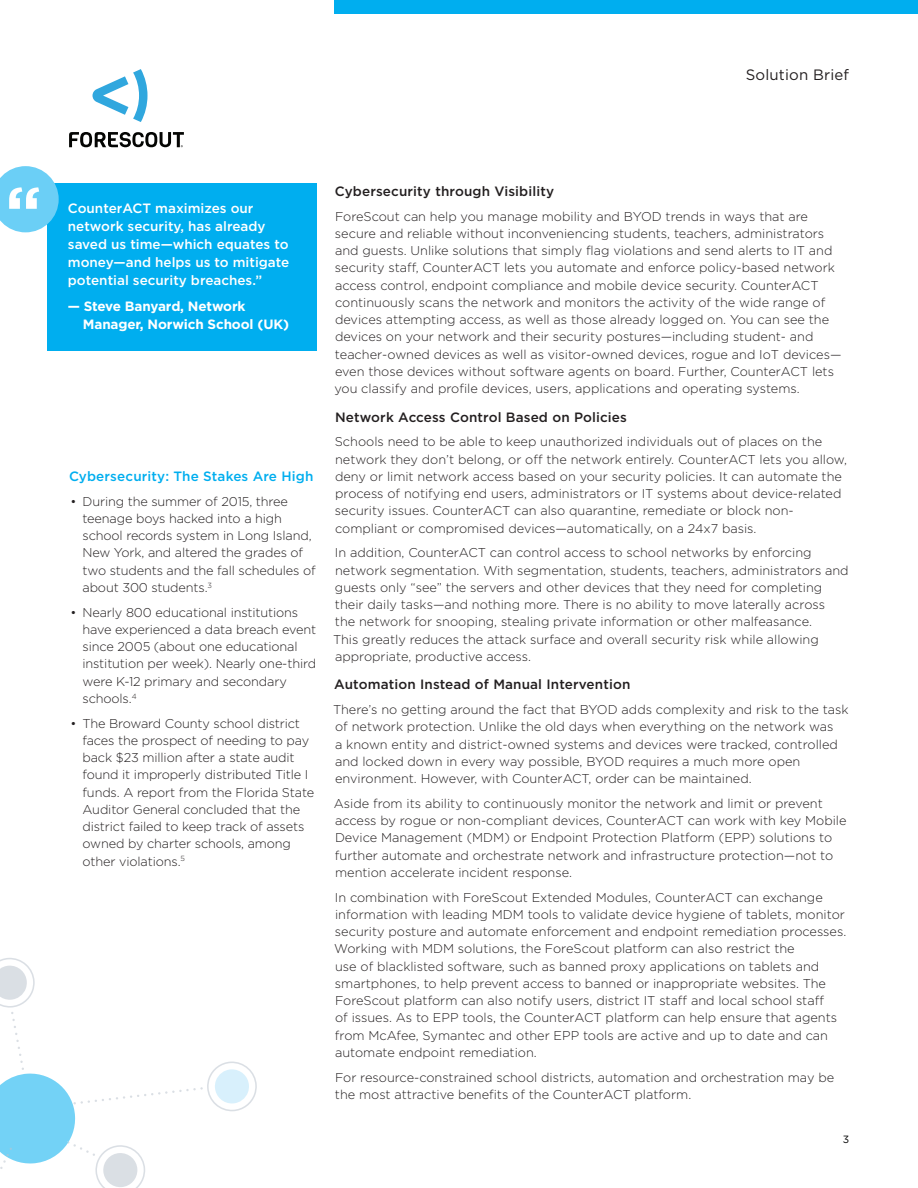
<style>
.page{position:relative;width:918px;height:1188px;background:#fff}
.page>*{position:absolute;margin:0;border:0;box-sizing:border-box;transform-origin:0 0}
.Contact_Info{font:700 66.45px "Gotham";color:#fff}
.t1{font:15px "Gotham";letter-spacing:.01em;color:#231f20}
.t2{font:500 13.5px/18px "Gotham";color:#fff}
.FS_Body_Subhead{font:500 13.5px "Gotham";letter-spacing:.01em;color:#231f20}
.Quote_attributions{font:700 13.5px/18px "Gotham";letter-spacing:-.01em;color:#fff}
.Sidebar_Header{font:500 13.5px "Gotham";letter-spacing:.01em;color:#00aeef}
.FS_Body_Copy{font:300 12.75px/17.2px "Gotham";color:#231f20}
.FS_Body_Bullets{font:300 12.75px/17.2px "Gotham";letter-spacing:-.01em;color:#231f20}
.t3{font:10.5px "Gotham";color:#000}
</style>
<div class="page">
<svg style="left:0;top:958px;width:257px;height:230px"></svg>
<svg style="left:93px;top:69px;width:55px;height:53px"></svg>
<svg style="left:69px;top:132px;width:115px;height:15px"></svg>
<div style="left:335px;top:0;width:583px;height:14px;background:#00aeef"></div>
<div style="left:47px;top:183px;width:270px;height:168px;background:#00aeef"></div>
<svg style="left:0;top:166px;width:59px;height:66px"></svg>
<p class="t1" style="left:746px;top:66px;width:105px">Solution Brief</p>
<p class="Contact_Info" style="left:5px;top:172px;width:37px">“</p>
<p class="t2" style="left:68px;top:199px;width:223px">CounterACT maximizes our network security, has already saved us time—which equates to money—and helps us to mitigate potential security breaches.”</p>
<p class="Quote_attributions" style="left:83px;top:297px;width:208px;text-indent:-15px">— Steve Banyard, Network<br>Manager, Norwich School (UK)</p>
<p class="Sidebar_Header" style="left:69px;top:468px;width:246px">Cybersecurity: The Stakes Are High</p>
<p class="FS_Body_Bullets" style="left:82px;top:492px;width:235px;text-indent:-12px">• During the summer of 2015, three teenage boys hacked into a high school records system in Long Island,<br>New York, and altered the grades of two students and the fall schedules of about 300 students.<sup>3</sup></p>
<p class="FS_Body_Bullets" style="left:82px;top:603px;width:235px;text-indent:-12px">• Nearly 800 educational institutions have experienced a data breach event since 2005 (about one educational institution per week). Nearly one-third were K-12 primary and secondary schools.<sup>4</sup></p>
<p class="FS_Body_Bullets" style="left:82px;top:714px;width:233px;text-indent:-12px">• The Broward County school district faces the prospect of needing to pay back $23 million after a state audit found it improperly distributed Title I funds. A report from the Florida State Auditor General concluded that the district failed to keep track of assets owned by charter schools, among other violations.<sup>5</sup></p>
<p class="FS_Body_Subhead" style="left:335px;top:183px;width:221px">Cybersecurity through Visibility</p>
<p class="FS_Body_Copy" style="left:334px;top:207px;width:509px">ForeScout can help you manage mobility and BYOD trends in ways that are secure and reliable without inconveniencing students, teachers, administrators and guests. Unlike solutions that simply flag violations and send alerts to IT and security staff, CounterACT lets you automate and enforce policy-based network access control, endpoint compliance and mobile device security. CounterACT continuously scans the network and monitors the activity of the wide range of devices attempting access, as well as those already logged on. You can see the devices on your network and their security postures—including student- and teacher-owned devices as well as visitor-owned devices, rogue and IoT devices— even those devices without software agents on board. Further, CounterACT lets you classify and profile devices, users, applications and operating systems.</p>
<p class="FS_Body_Subhead" style="left:335px;top:409px;width:293px">Network Access Control Based on Policies</p>
<p class="FS_Body_Copy" style="left:335px;top:433px;width:514px">Schools need to be able to keep unauthorized individuals out of places on the network they don’t belong, or off the network entirely. CounterACT lets you allow, deny or limit network access based on your security policies. It can automate the process of notifying end users, administrators or IT systems about device-related security issues. CounterACT can also quarantine, remediate or block non&shy;compliant or compromised devices—automatically, on a 24x7 basis.</p>
<p class="FS_Body_Copy" style="left:333px;top:544px;width:517px">In addition, CounterACT can control access to school networks by enforcing network segmentation. With segmentation, students, teachers, administrators and guests only “see” the servers and other devices that they need for completing their daily tasks—and nothing more. There is no ability to move laterally across<br>the network for snooping, stealing private information or other malfeasance.<br>This greatly reduces the attack surface and overall security risk while allowing appropriate, productive access.</p>
<p class="FS_Body_Subhead" style="left:334px;top:677px;width:298px">Automation Instead of Manual Intervention</p>
<p class="FS_Body_Copy" style="left:333px;top:701px;width:517px">There’s no getting around the fact that BYOD adds complexity and risk to the task of network protection. Unlike the old days when everything on the network was<br>a known entity and district-owned systems and devices were tracked, controlled and locked down in every way possible, BYOD requires a much more open environment. However, with CounterACT, order can be maintained.</p>
<p class="FS_Body_Copy" style="left:334px;top:794px;width:514px">Aside from its ability to continuously monitor the network and limit or prevent access by rogue or non-compliant devices, CounterACT can work with key Mobile Device Management (MDM) or Endpoint Protection Platform (EPP) solutions to further automate and orchestrate network and infrastructure protection—not to mention accelerate incident response.</p>
<p class="FS_Body_Copy" style="left:334px;top:888px;width:514px">In combination with ForeScout Extended Modules, CounterACT can exchange information with leading MDM tools to validate device hygiene of tablets, monitor security posture and automate enforcement and endpoint remediation processes.<br>Working with MDM solutions, the ForeScout platform can also restrict the<br>use of blacklisted software, such as banned proxy applications on tablets and smartphones, to help prevent access to banned or inappropriate websites. The ForeScout platform can also notify users, district IT staff and local school staff<br>of issues. As to EPP tools, the CounterACT platform can help ensure that agents from McAfee, Symantec and other EPP tools are active and up to date and can automate endpoint remediation.</p>
<p class="FS_Body_Copy" style="left:335px;top:1068px;width:501px">For resource-constrained school districts, automation and orchestration may be the most attractive benefits of the CounterACT platform.</p>
<p class="t3" style="left:843px;top:1134px;width:8px">3</p>
</div>
